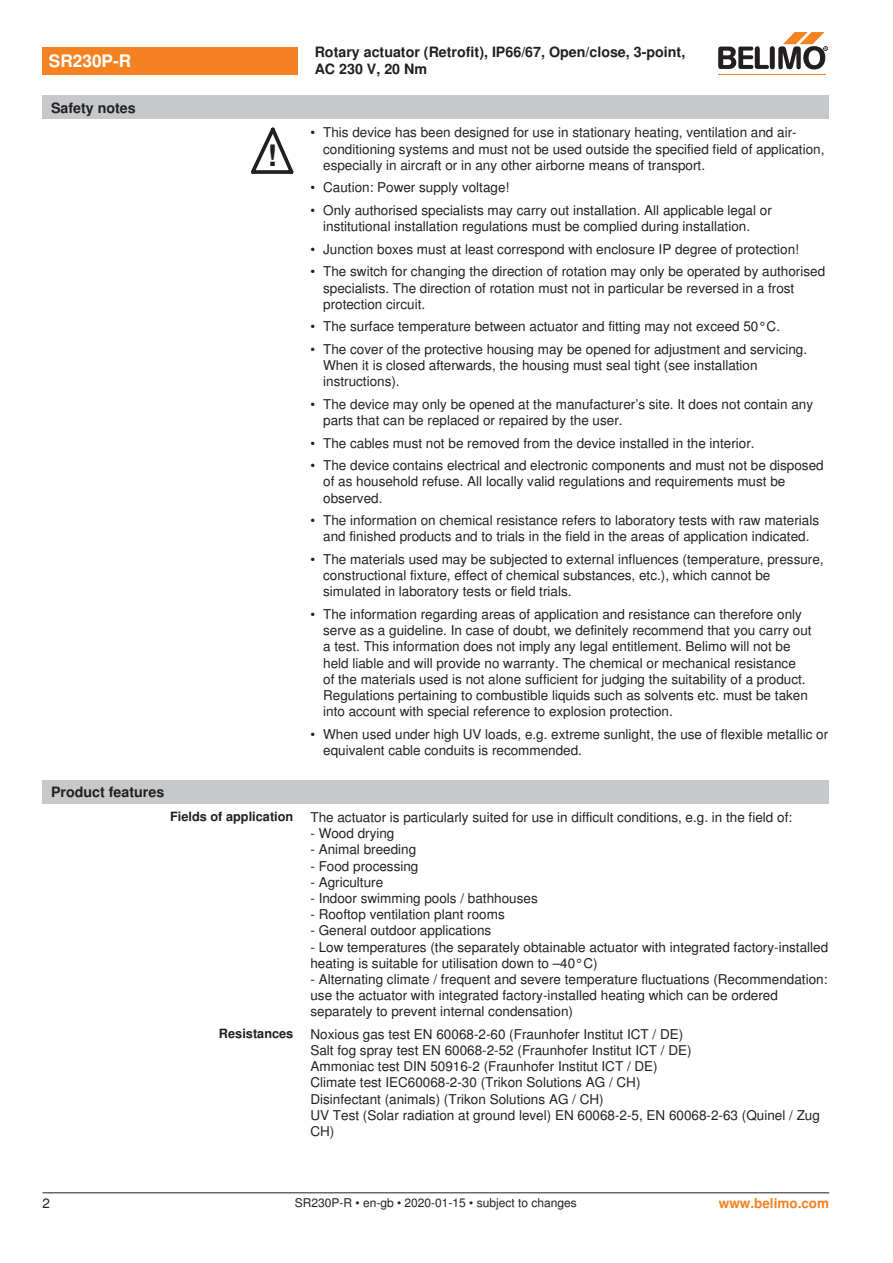
<style>
.page{position:relative;width:893px;height:1263px;background:#fff}
.page>*{position:absolute;margin:0;border:0;box-sizing:border-box;transform-origin:0 0}
.t1{font:700 29.55px "Nimbus Sans BEL";color:#231f20}
.t2{font:700 17.25px "Nimbus Sans BEL";color:#fff}
.t3{font:700 14.25px/17.1px "Nimbus Sans BEL";color:#231f20}
.Bulletpoints_1_5mm_A{font:13.5px/16.2px "Nimbus Sans BEL";color:#231f20}
.Rechtsbündig_Footer{font:700 13.5px "Nimbus Sans BEL";color:#f58220}
.Rechtsbündig{font:700 12.75px "Nimbus Sans BEL";color:#231f20}
.Footer_EU_center{font:12px "Nimbus Sans BEL";color:#231f20}
</style>
<div class="page">
<svg style="left:251px;top:128px;width:42px;height:46px"></svg>
<div style="left:43px;top:780px;width:786px;height:24px;background:#c7c8ca"></div>
<div style="left:43px;top:47px;width:255px;height:27px;background:#f58220"></div>
<hr style="left:718px;top:74px;width:107px;height:1px;background:#f58220">
<svg style="left:718px;top:32px;width:110px;height:38px"></svg>
<div style="left:43px;top:96px;width:786px;height:23px;background:#c7c8ca"></div>
<hr style="left:43px;top:1192px;width:786px;height:1px;background:#231f20">
<p class="t2" style="left:49px;top:51px;width:84px">SR230P-R</p>
<p class="t3" style="left:315px;top:44px;width:372px">Rotary actuator (Retrofit), IP66/67, Open/close, 3-point,<br>AC 230 V, 20 Nm</p>
<p class="t3" style="left:51px;top:100px;width:86px">Safety notes</p>
<p class="t3" style="left:51px;top:784px;width:115px">Product features</p>
<p class="t1" style="left:267px;top:138px;width:11px">!</p>
<p class="Bulletpoints_1_5mm_A" style="left:323px;top:125px;width:503px;text-indent:-13px">• This device has been designed for use in stationary heating, ventilation and air&shy;conditioning systems and must not be used outside the specified field of application, especially in aircraft or in any other airborne means of transport.</p>
<p class="Bulletpoints_1_5mm_A" style="left:310px;top:180px;width:200px">• Caution: Power supply voltage!</p>
<p class="Bulletpoints_1_5mm_A" style="left:323px;top:202px;width:450px;text-indent:-13px">• Only authorised specialists may carry out installation. All applicable legal or institutional installation regulations must be complied during installation.</p>
<p class="Bulletpoints_1_5mm_A" style="left:310px;top:241px;width:490px">• Junction boxes must at least correspond with enclosure IP degree of protection!</p>
<p class="Bulletpoints_1_5mm_A" style="left:323px;top:264px;width:503px;text-indent:-13px">• The switch for changing the direction of rotation may only be operated by authorised specialists. The direction of rotation must not in particular be reversed in a frost protection circuit.</p>
<p class="Bulletpoints_1_5mm_A" style="left:310px;top:319px;width:471px">• The surface temperature between actuator and fitting may not exceed 50°C.</p>
<p class="Bulletpoints_1_5mm_A" style="left:323px;top:341px;width:485px;text-indent:-13px">• The cover of the protective housing may be opened for adjustment and servicing.<br>When it is closed afterwards, the housing must seal tight (see installation instructions).</p>
<p class="Bulletpoints_1_5mm_A" style="left:323px;top:396px;width:491px;text-indent:-13px">• The device may only be opened at the manufacturer’s site. It does not contain any parts that can be replaced or repaired by the user.</p>
<p class="Bulletpoints_1_5mm_A" style="left:310px;top:435px;width:446px">• The cables must not be removed from the device installed in the interior.</p>
<p class="Bulletpoints_1_5mm_A" style="left:323px;top:458px;width:502px;text-indent:-13px">• The device contains electrical and electronic components and must not be disposed of as household refuse. All locally valid regulations and requirements must be observed.</p>
<p class="Bulletpoints_1_5mm_A" style="left:310px;top:513px;width:510px;text-align:center">• The information on chemical resistance refers to laboratory tests with raw materials and finished products and to trials in the field in the areas of application indicated.</p>
<p class="Bulletpoints_1_5mm_A" style="left:323px;top:551px;width:502px;text-indent:-13px">• The materials used may be subjected to external influences (temperature, pressure, constructional fixture, effect of chemical substances, etc.), which cannot be simulated in laboratory tests or field trials.</p>
<p class="Bulletpoints_1_5mm_A" style="left:323px;top:606px;width:490px;text-indent:-13px">• The information regarding areas of application and resistance can therefore only serve as a guideline. In case of doubt, we definitely recommend that you carry out a test. This information does not imply any legal entitlement. Belimo will not be held liable and will provide no warranty. The chemical or mechanical resistance<br>of the materials used is not alone sufficient for judging the suitability of a product.<br>Regulations pertaining to combustible liquids such as solvents etc. must be taken into account with special reference to explosion protection.</p>
<p class="Bulletpoints_1_5mm_A" style="left:323px;top:726px;width:506px;text-indent:-13px">• When used under high UV loads, e.g. extreme sunlight, the use of flexible metallic or equivalent cable conduits is recommended.</p>
<p class="Rechtsbündig" style="left:170px;top:809px;width:125px">Fields of application</p>
<p class="Bulletpoints_1_5mm_A" style="left:310px;top:809px;width:483px">The actuator is particularly suited for use in difficult conditions, e.g. in the field of:</p>
<p class="Bulletpoints_1_5mm_A" style="left:310px;top:826px;width:86px">- Wood drying</p>
<p class="Bulletpoints_1_5mm_A" style="left:310px;top:842px;width:107px">- Animal breeding</p>
<p class="Bulletpoints_1_5mm_A" style="left:310px;top:858px;width:110px">- Food processing</p>
<p class="Bulletpoints_1_5mm_A" style="left:310px;top:874px;width:74px">- Agriculture</p>
<p class="Bulletpoints_1_5mm_A" style="left:310px;top:890px;width:229px">- Indoor swimming pools / bathhouses</p>
<p class="Bulletpoints_1_5mm_A" style="left:310px;top:907px;width:196px">- Rooftop ventilation plant rooms</p>
<p class="Bulletpoints_1_5mm_A" style="left:310px;top:923px;width:182px">- General outdoor applications</p>
<p class="Bulletpoints_1_5mm_A" style="left:310px;top:939px;width:519px">- Low temperatures (the separately obtainable actuator with integrated factory-installed heating is suitable for utilisation down to –40°C)</p>
<p class="Bulletpoints_1_5mm_A" style="left:310px;top:971px;width:518px">- Alternating climate / frequent and severe temperature fluctuations (Recommendation: use the actuator with integrated factory-installed heating which can be ordered separately to prevent internal condensation)</p>
<p class="Rechtsbündig" style="left:219px;top:1026px;width:76px">Resistances</p>
<p class="Bulletpoints_1_5mm_A" style="left:310px;top:1026px;width:374px">Noxious gas test EN 60068-2-60 (Fraunhofer Institut ICT / DE)</p>
<p class="Bulletpoints_1_5mm_A" style="left:310px;top:1042px;width:383px">Salt fog spray test EN 60068-2-52 (Fraunhofer Institut ICT / DE)</p>
<p class="Bulletpoints_1_5mm_A" style="left:310px;top:1059px;width:349px">Ammoniac test DIN 50916-2 (Fraunhofer Institut ICT / DE)</p>
<p class="Bulletpoints_1_5mm_A" style="left:310px;top:1075px;width:332px">Climate test IEC60068-2-30 (Trikon Solutions AG / CH)</p>
<p class="Bulletpoints_1_5mm_A" style="left:310px;top:1091px;width:295px">Disinfectant (animals) (Trikon Solutions AG / CH)</p>
<p class="Bulletpoints_1_5mm_A" style="left:310px;top:1107px;width:511px">UV Test (Solar radiation at ground level) EN 60068-2-5, EN 60068-2-63 (Quinel / Zug<br>CH)</p>
<p class="Bulletpoints_1_5mm_A" style="left:43px;top:1196px;width:9px">2</p>
<p class="Footer_EU_center" style="left:295px;top:1196px;width:284px">SR230P-R • en-gb • 2020-01-15 • subject to changes</p>
<p class="Rechtsbündig_Footer" style="left:719px;top:1195px;width:112px">www.belimo.com</p>
</div>
